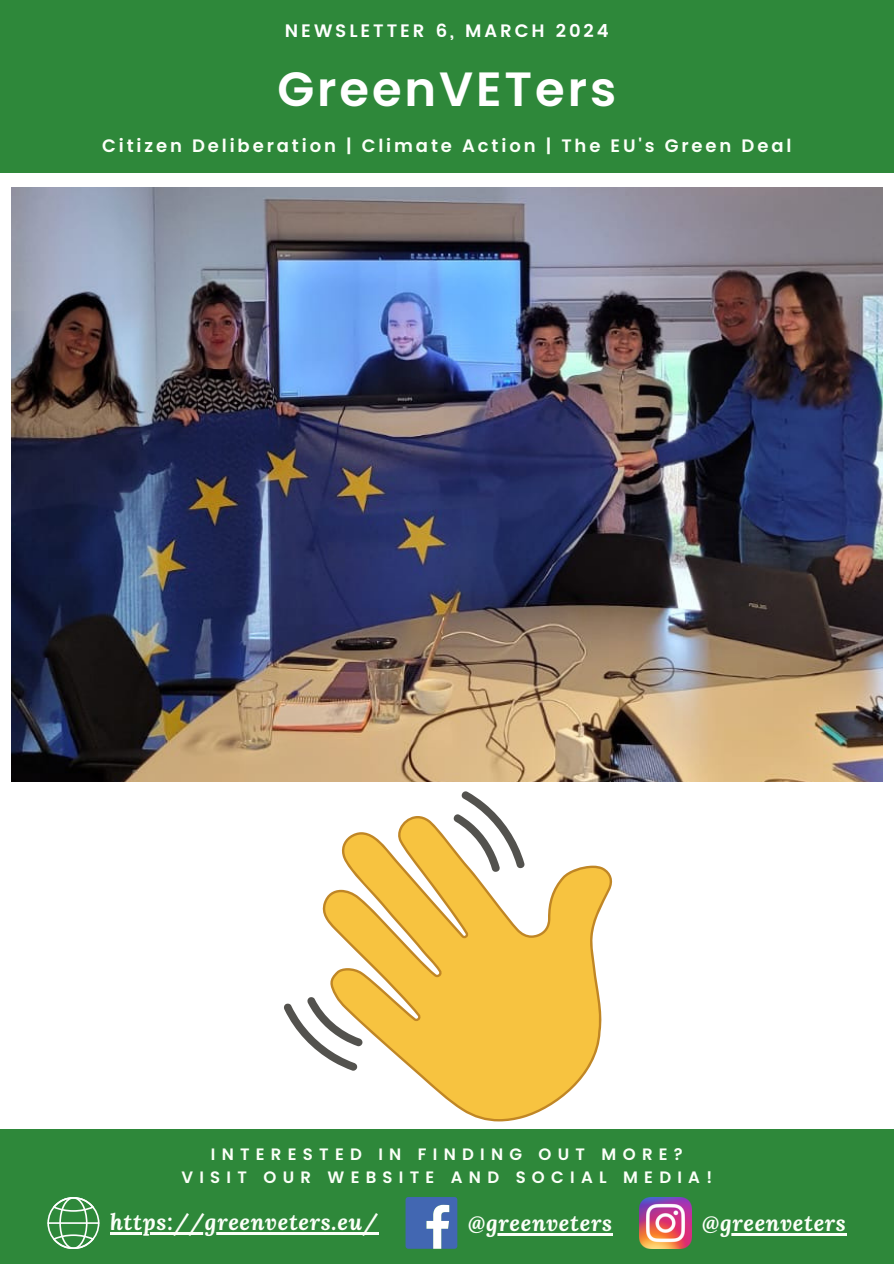
<style>
.page{position:relative;width:894px;height:1264px;background:#fff}
.page>*{position:absolute;margin:0;border:0;box-sizing:border-box;transform-origin:0 0}
.t1{font:600 48px "Poppins";letter-spacing:.06em;color:#fff}
.t2{font:italic 700 22.5px "Lora";letter-spacing:.03em;color:#fbfff8}
.t3{font:600 18px "Poppins";letter-spacing:.16em;color:#fbfff8}
.t4{font:600 18px "Poppins";letter-spacing:.16em;color:#fff}
.t5{font:600 16.5px/22.5px "Poppins";letter-spacing:.38em;color:#fbfff8;text-align:center}
</style>
<div class="page">
<div style="left:0;top:0;width:893px;height:172px;background:#2e883a"></div>
<div style="left:0;top:1129px;width:893px;height:134px;background:#2e883a"></div>
<svg style="left:47px;top:1197px;width:52px;height:51px"></svg>
<hr style="left:47px;top:1222px;width:52px;height:1px;background:#fff">
<hr style="left:110px;top:1232px;width:268px;height:2px;background:#fbfff8">
<svg style="left:405px;top:1197px;width:52px;height:51px"></svg>
<hr style="left:486px;top:1233px;width:126px;height:2px;background:#fbfff8">
<img style="left:639px;top:1197px;width:52px;height:51px">
<hr style="left:719px;top:1233px;width:127px;height:2px;background:#fbfff8">
<img style="left:12px;top:187px;width:869px;height:594px">
<svg style="left:322px;top:816px;width:290px;height:305px;fill:#f7c340"></svg>
<svg style="left:451px;top:791px;width:74px;height:82px"></svg>
<svg style="left:284px;top:996px;width:79px;height:75px"></svg>
<p class="t4" style="left:285px;top:20px;width:325px">NEWSLETTER 6, MARCH 2024</p>
<h1 class="t1" style="left:277px;top:55px;width:340px">GreenVETers</h1>
<p class="t3" style="left:102px;top:133px;width:690px">Citizen Deliberation | Climate Action | The EU's Green Deal</p>
<p class="t5" style="left:181px;top:1143px;width:532px">INTERESTED IN FINDING OUT MORE?<br>VISIT OUR WEBSITE AND SOCIAL MEDIA!</p>
<h2 class="t2" style="left:110px;top:1207px;width:269px">https://greenveters.eu/</h2>
<h2 class="t2" style="left:468px;top:1207px;width:145px">@greenveters</h2>
<h2 class="t2" style="left:702px;top:1207px;width:145px">@greenveters</h2>
</div>
